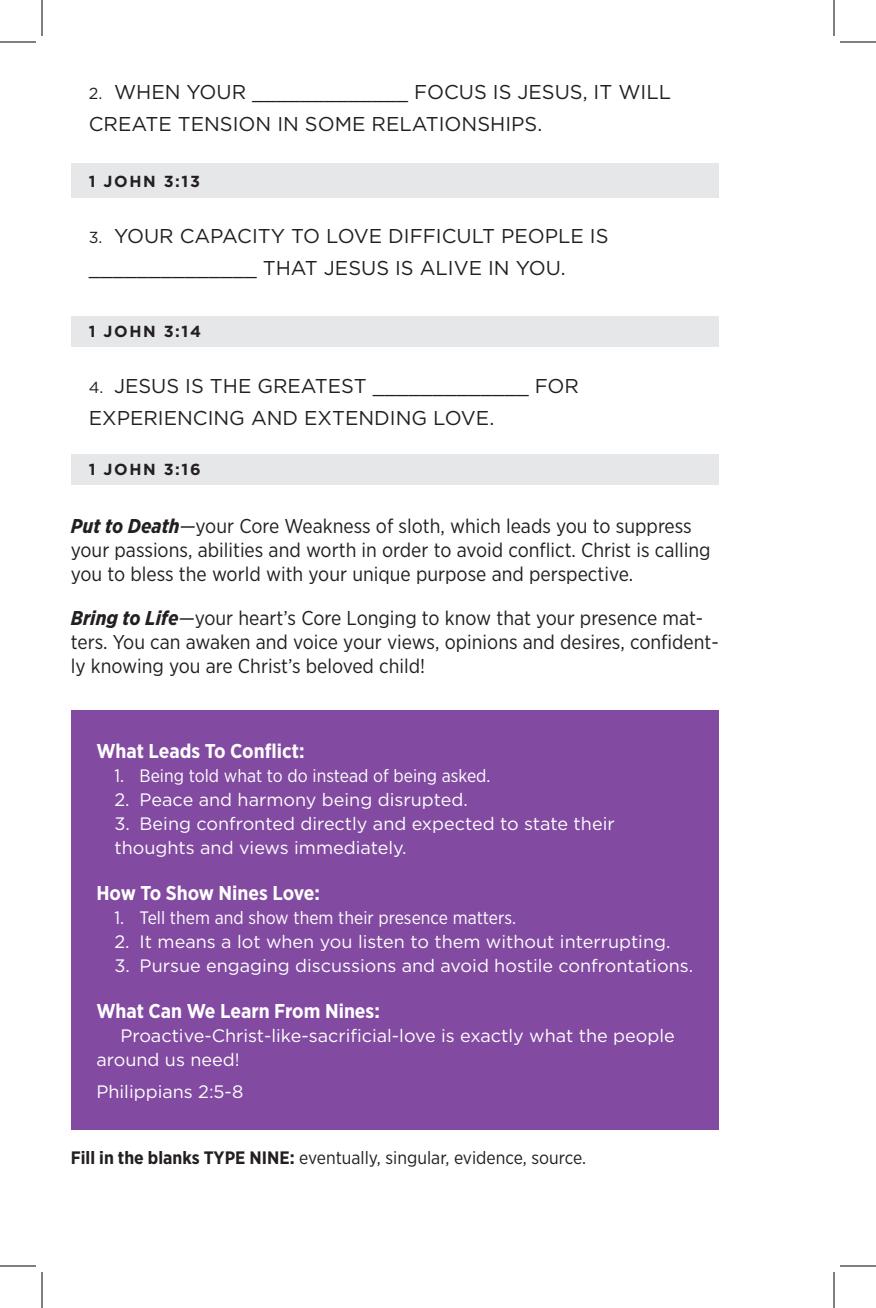
<style>
.page{position:relative;width:876px;height:1308px;background:#fff}
.page>*{position:absolute;margin:0;border:0;box-sizing:border-box;transform-origin:0 0}
.t1{font:20px/24px "Gotham Narrow";color:#231f20}
.t2{font:20px/32px "Gotham";color:#231f20}
.t3{font:700 20px "Gotham Narrow";color:#fff}
.t4{font:18px/24px "Gotham";color:#fff}
.t5{font:18px "Gotham Narrow";color:#fff}
.t6{font:18px "Gotham Narrow";color:#231f20}
.Bible_Verse{font:700 16px "Gotham";letter-spacing:.1em;color:#231f20}
.s1{font-size:16px}
.s2{font-weight:700;font-style:italic}
.s3{font-weight:700}
</style>
<div class="page">
<div style="left:71px;top:164px;width:648px;height:34px;background:#e6e7e9"></div>
<div style="left:71px;top:317px;width:648px;height:30px;background:#e6e7e9"></div>
<div style="left:71px;top:455px;width:648px;height:30px;background:#e6e7e9"></div>
<div style="left:71px;top:710px;width:648px;height:419px;background:#824aa1"></div>
<hr style="left:0;top:42px;width:36px;height:1px;background:#000">
<hr style="left:840px;top:42px;width:36px;height:1px;background:#000">
<hr style="left:0;top:1266px;width:36px;height:1px;background:#000">
<hr style="left:840px;top:1266px;width:36px;height:1px;background:#000">
<hr style="left:42px;top:0;width:1px;height:36px;background:#000">
<hr style="left:42px;top:1272px;width:1px;height:36px;background:#000">
<hr style="left:834px;top:0;width:1px;height:36px;background:#000">
<hr style="left:834px;top:1272px;width:1px;height:36px;background:#000">
<p class="t2" style="left:89px;top:75px;width:584px"><span class="s1">2.</span> WHEN YOUR _____________ FOCUS IS JESUS, IT WILL<br>CREATE TENSION IN SOME RELATIONSHIPS.</p>
<p class="Bible_Verse" style="left:89px;top:171px;width:113px">1 JOHN 3:13</p>
<p class="t2" style="left:89px;top:219px;width:521px"><span class="s1">3.</span> YOUR CAPACITY TO LOVE DIFFICULT PEOPLE IS ______________ THAT JESUS IS ALIVE IN YOU.</p>
<p class="Bible_Verse" style="left:89px;top:321px;width:114px">1 JOHN 3:14</p>
<p class="t2" style="left:89px;top:369px;width:492px"><span class="s1">4.</span> JESUS IS THE GREATEST _____________ FOR<br>EXPERIENCING AND EXTENDING LOVE.</p>
<p class="Bible_Verse" style="left:89px;top:459px;width:113px">1 JOHN 3:16</p>
<p class="t1" style="left:71px;top:513px;width:641px"><span class="s2">Put to Death</span>—your Core Weakness of sloth, which leads you to suppress your passions, abilities and worth in order to avoid conflict. Christ is calling you to bless the world with your unique purpose and perspective.</p>
<p class="t1" style="left:71px;top:605px;width:650px"><span class="s2">Bring to Life</span>—your heart’s Core Longing to know that your presence mat&shy;ters. You can awaken and voice your views, opinions and desires, confident&shy;ly knowing you are Christ’s beloved child!</p>
<p class="t3" style="left:96px;top:738px;width:210px">What Leads To Conflict:</p>
<p class="t5" style="left:114px;top:764px;width:378px">1. Being told what to do instead of being asked.</p>
<p class="t4" style="left:114px;top:787px;width:355px">2. Peace and harmony being disrupted.</p>
<p class="t4" style="left:114px;top:811px;width:502px">3. Being confronted directly and expected to state their thoughts and views immediately.</p>
<p class="t3" style="left:96px;top:880px;width:225px">How To Show Nines Love:</p>
<p class="t5" style="left:114px;top:906px;width:403px">1. Tell them and show them their presence matters.</p>
<p class="t4" style="left:114px;top:929px;width:558px">2. It means a lot when you listen to them without interrupting.</p>
<p class="t4" style="left:114px;top:953px;width:580px">3. Pursue engaging discussions and avoid hostile confrontations.</p>
<p class="t3" style="left:96px;top:998px;width:285px">What Can We Learn From Nines:</p>
<p class="t4" style="left:96px;top:1023px;width:580px;text-indent:24px">Proactive-Christ-like-sacrificial-love is exactly what the people around us need!</p>
<p class="t4" style="left:96px;top:1079px;width:148px">Philippians 2:5-8</p>
<p class="t6" style="left:71px;top:1146px;width:517px"><span class="s3">Fill in the blanks TYPE NINE:</span> eventually, singular, evidence, source.</p>
</div>
